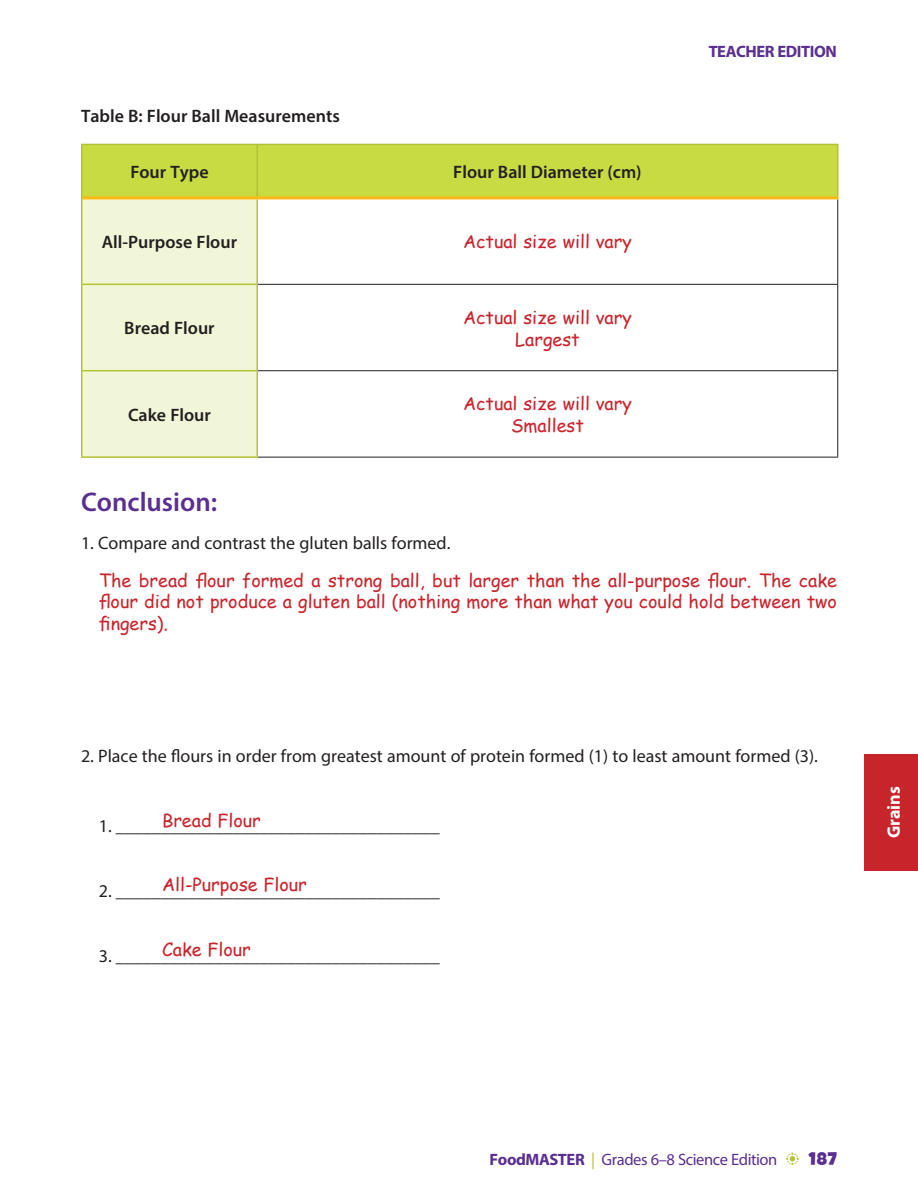
<style>
.page{position:relative;width:918px;height:1188px;background:#fff}
.page>*{position:absolute;margin:0;border:0;box-sizing:border-box;transform-origin:0 0}
.Lab_Sub_headers{font:600 27px "Myriad Pro";color:#5b2e91}
.answers_indented{font:18px/21.6px "Comic Sans MS";color:#c8242b;text-align:justify}
.body{font:18px "Myriad Pro";color:#231f20}
.body_list_level_2{font:18px "Myriad Pro";color:#231f20}
.body-2{font:600 18px "Myriad Pro";color:#231f20}
.body-3{font:18px/21.6px "Comic Sans MS";color:#c8242b;text-align:center}
.body_list_level_2-2{font:18px "Comic Sans MS";color:#c8242b}
.t1{font:700 18px "Myriad Pro";color:#fff}
.t2{font:16.5px "Myriad Pro";letter-spacing:-.025em;color:#5b2e91}
.t3{font:700 16.5px "Myriad Pro";letter-spacing:-.025em;color:#5b2e91}
.s1{font-weight:700}
.s2{color:#b3c135}
.s3{font-family:"Monotype Sorts";font-size:18px;color:#b3c135}
.s4{font-family:"Luckiest Guy";font-size:18px}
</style>
<div class="page">
<div style="left:864px;top:754px;width:54px;height:116px;background:#c8242b"></div>
<div style="left:82px;top:145px;width:755px;height:51px;background:#c9db43"></div>
<div style="left:82px;top:199px;width:174px;height:257px;background:#f1f6d8"></div>
<hr style="left:256px;top:145px;width:2px;height:51px;background:#b3c135">
<hr style="left:81px;top:284px;width:177px;height:1px;background:#b3c135">
<hr style="left:81px;top:370px;width:177px;height:1px;background:#b3c135">
<hr style="left:837px;top:199px;width:1px;height:85px;background:#231f20">
<hr style="left:258px;top:284px;width:580px;height:1px;background:#231f20">
<hr style="left:837px;top:285px;width:1px;height:85px;background:#231f20">
<hr style="left:258px;top:370px;width:580px;height:1px;background:#231f20">
<hr style="left:837px;top:371px;width:1px;height:86px;background:#231f20">
<hr style="left:258px;top:457px;width:580px;height:1px;background:#231f20">
<hr style="left:81px;top:144px;width:176px;height:1px;background:#b3c135">
<hr style="left:81px;top:145px;width:1px;height:53px;background:#b3c135">
<hr style="left:257px;top:144px;width:581px;height:1px;background:#b3c135">
<hr style="left:837px;top:145px;width:1px;height:51px;background:#b3c135">
<hr style="left:257px;top:196px;width:581px;height:3px;background:#fcb814">
<hr style="left:82px;top:196px;width:175px;height:3px;background:#fcb814">
<hr style="left:81px;top:198px;width:1px;height:86px;background:#b3c135">
<hr style="left:256px;top:199px;width:2px;height:85px;background:#b3c135">
<hr style="left:81px;top:285px;width:1px;height:85px;background:#b3c135">
<hr style="left:256px;top:285px;width:2px;height:85px;background:#b3c135">
<hr style="left:81px;top:371px;width:1px;height:85px;background:#b3c135">
<hr style="left:256px;top:371px;width:2px;height:85px;background:#b3c135">
<hr style="left:81px;top:456px;width:177px;height:2px;background:#b3c135">
<p class="body-2" style="left:81px;top:104px;width:260px">Table B: Flour Ball Measurements</p>
<p class="body-2" style="left:130px;top:160px;width:80px">Four Type</p>
<p class="body-2" style="left:453px;top:160px;width:190px">Flour Ball Diameter (cm)</p>
<p class="body-2" style="left:102px;top:230px;width:137px">All-Purpose Flour</p>
<p class="body-3" style="left:463px;top:230px;width:170px">Actual size will vary</p>
<p class="body-2" style="left:124px;top:317px;width:92px">Bread Flour</p>
<p class="body-3" style="left:463px;top:306px;width:170px">Actual size will vary<br>Largest</p>
<p class="body-2" style="left:128px;top:403px;width:84px">Cake Flour</p>
<p class="body-3" style="left:463px;top:392px;width:170px">Actual size will vary<br>Smallest</p>
<p class="t3" style="left:709px;top:41px;width:130px">TEACHER EDITION</p>
<p class="Lab_Sub_headers" style="left:81px;top:485px;width:138px">Conclusion:</p>
<p class="body" style="left:81px;top:532px;width:371px">1. Compare and contrast the gluten balls formed.</p>
<p class="answers_indented" style="left:99px;top:569px;width:740px">The bread flour formed a strong ball, but larger than the all-purpose flour. The cake flour did not produce a gluten ball (nothing more than what you could hold between two fingers).</p>
<p class="body" style="left:81px;top:745px;width:738px">2. Place the flours in order from greatest amount of protein formed (1) to least amount formed (3).</p>
<p class="body_list_level_2-2" style="left:162px;top:807px;width:100px">Bread Flour</p>
<p class="body_list_level_2" style="left:99px;top:815px;width:343px">1. ____________________________________</p>
<p class="body_list_level_2-2" style="left:162px;top:872px;width:146px">All-Purpose Flour</p>
<p class="body_list_level_2" style="left:99px;top:880px;width:343px">2. ____________________________________</p>
<p class="body_list_level_2-2" style="left:162px;top:936px;width:90px">Cake Flour</p>
<p class="body_list_level_2" style="left:99px;top:944px;width:343px">3. ____________________________________</p>
<p class="t1" style="left:882px;top:838px;width:53px;rotate:-90deg">Grains</p>
<p class="t2" style="left:490px;top:1149px;width:349px"><span class="s1">FoodMASTER</span> <span class="s2">|</span> Grades 6–8 Science Edition <span class="s3">b</span> <span class="s4">187</span></p>
</div>
